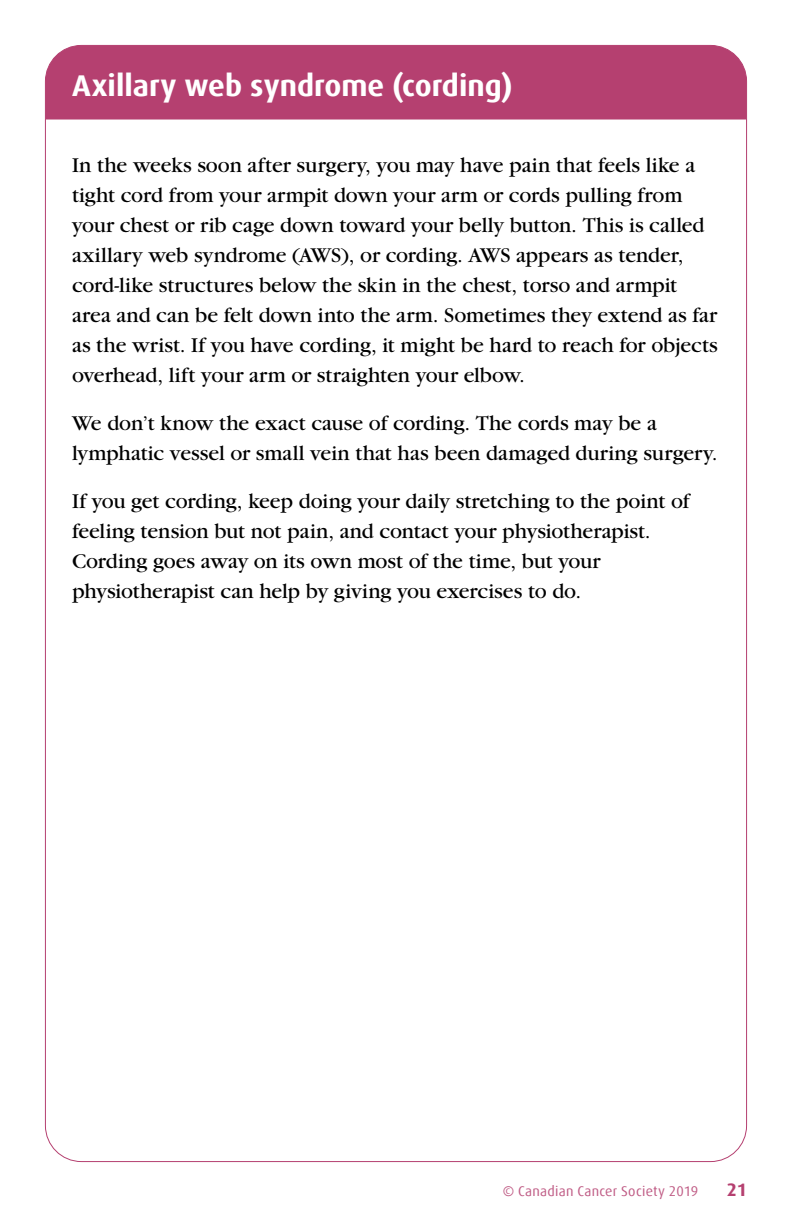
<style>
.page{position:relative;width:792px;height:1224px;background:#fff}
.page>*{position:absolute;margin:0;border:0;box-sizing:border-box;transform-origin:0 0}
.t1{font:700 30px "Dax Offc";color:#fff}
.t2{font:22px/30px "Garamond";letter-spacing:-.005em;color:#000}
.t3{font:700 18px "Dax Offc";color:#b54070}
.t4{font:14px "Dax Offc";letter-spacing:.02em;color:#c05d86}
</style>
<div class="page">
<div style="left:45px;top:45px;width:702px;height:75px;background:#b54070"></div>
<h1 class="t1" style="left:72px;top:66px;width:442px">Axillary web syndrome (cording)</h1>
<p class="t2" style="left:72px;top:150px;width:647px">In the weeks soon after surgery, you may have pain that feels like a tight cord from your armpit down your arm or cords pulling from your chest or rib cage down toward your belly button. This is called axillary web syndrome (AWS), or cording. AWS appears as tender, cord-like structures below the skin in the chest, torso and armpit area and can be felt down into the arm. Sometimes they extend as far as the wrist. If you have cording, it might be hard to reach for objects overhead, lift your arm or straighten your elbow.</p>
<p class="t2" style="left:72px;top:408px;width:647px">We don’t know the exact cause of cording. The cords may be a lymphatic vessel or small vein that has been damaged during surgery.</p>
<p class="t2" style="left:72px;top:486px;width:619px">If you get cording, keep doing your daily stretching to the point of feeling tension but not pain, and contact your physiotherapist.<br>Cording goes away on its own most of the time, but your physiotherapist can help by giving you exercises to do.</p>
<p class="t4" style="left:503px;top:1182px;width:197px">© Canadian Cancer Society 2019</p>
<p class="t3" style="left:727px;top:1178px;width:22px">21</p>
</div>
